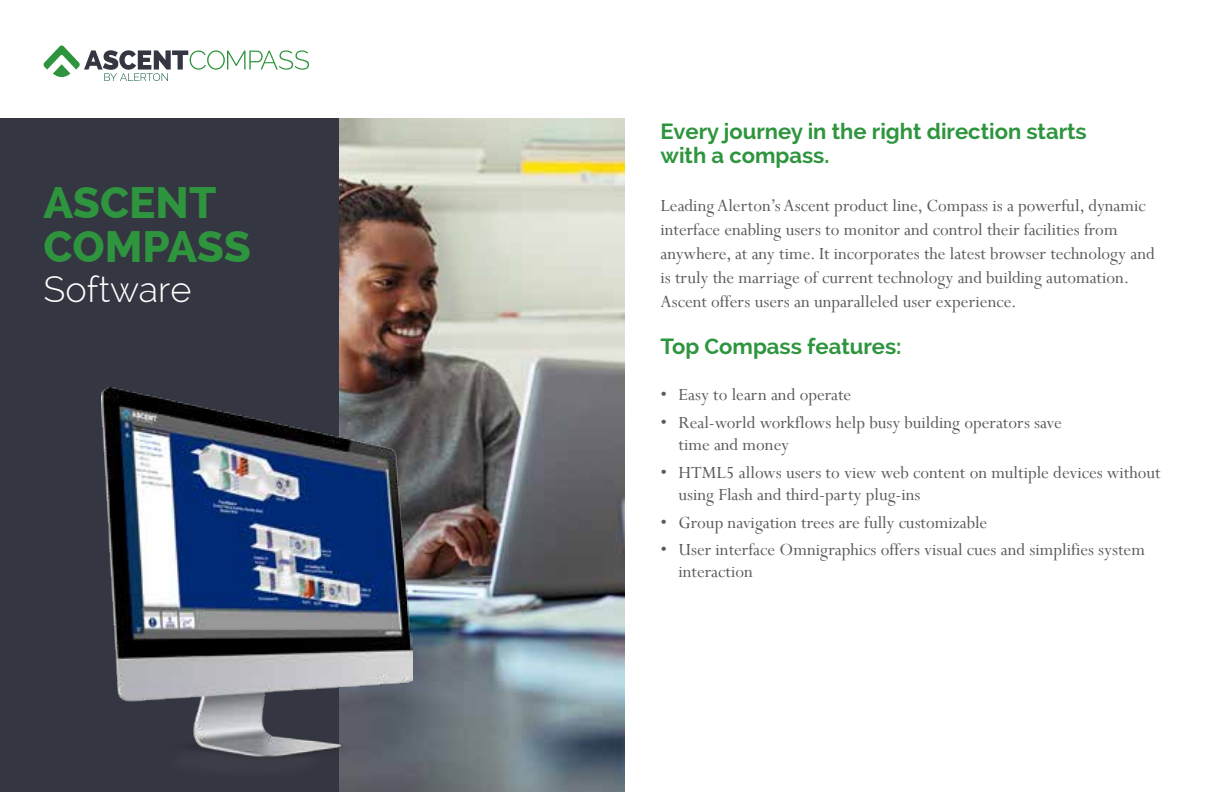
<style>
.page{position:relative;width:1224px;height:792px;background:#fff}
.page>*{position:absolute;margin:0;border:0;box-sizing:border-box;transform-origin:0 0}
.t1{font:800 44px/44px "Raleway";color:#2e953e}
.t2{font:300 36px "Raleway";color:#fff}
.t3{font:700 22px/24px "Raleway";color:#2e953e}
.t4{font:19px/24px "Perpetua";color:#58595b}
</style>
<div class="page">
<div style="left:0;top:118px;width:339px;height:674px;background:#343741"></div>
<img style="left:339px;top:118px;width:285px;height:674px">
<svg style="left:43px;top:45px;width:266px;height:36px"></svg>
<img style="left:101px;top:387px;width:312px;height:393px">
<h1 class="t1" style="left:44px;top:181px;width:209px">ASCENT<br>COMPASS</h1>
<h2 class="t2" style="left:44px;top:269px;width:149px">Software</h2>
<p class="t3" style="left:660px;top:119px;width:428px">Every journey in the right direction starts with a compass.</p>
<p class="t4" style="left:660px;top:193px;width:496px">Leading Alerton’s Ascent product line, Compass is a powerful, dynamic interface enabling users to monitor and control their facilities from anywhere, at any time. It incorporates the latest browser technology and is truly the marriage of current technology and building automation.<br>Ascent offers users an unparalleled user experience.</p>
<p class="t3" style="left:660px;top:335px;width:243px">Top Compass features:</p>
<p class="t4" style="left:660px;top:383px;width:192px">• Easy to learn and operate</p>
<p class="t4" style="left:678px;top:411px;width:385px;line-height:22px;text-indent:-18px">• Real-world workflows help busy building operators save time and money</p>
<p class="t4" style="left:678px;top:461px;width:484px;line-height:22px;text-indent:-18px">• HTML5 allows users to view web content on multiple devices without using Flash and third-party plug-ins</p>
<p class="t4" style="left:660px;top:510px;width:328px">• Group navigation trees are fully customizable</p>
<p class="t4" style="left:678px;top:539px;width:468px;line-height:22px;text-indent:-18px">• User interface Omnigraphics offers visual cues and simplifies system interaction</p>
</div>
